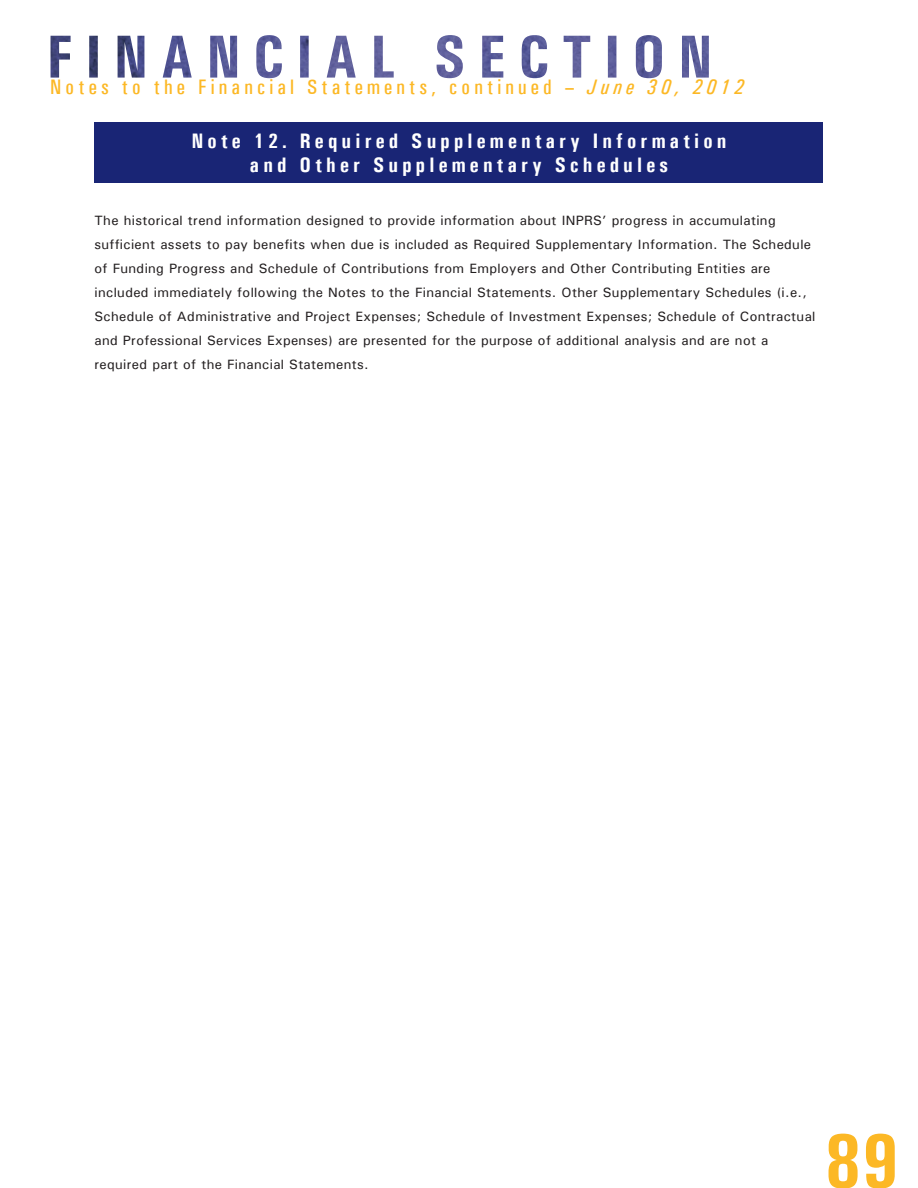
<style>
.page{position:relative;width:918px;height:1188px;background:#fff}
.page>*{position:absolute;margin:0;border:0;box-sizing:border-box;transform-origin:0 0}
.t1{font:700 condensed 78px "Univers";color:#fcb825}
.CAFR_Table_Headers{font:700 condensed 21px "Univers";letter-spacing:.2em;color:#fff}
.t2{font:500 condensed 21px "Univers";letter-spacing:.2em;color:#fcb825}
.Pa0{font:500 13.5px/24px "Univers";letter-spacing:.025em;color:#231f20}
.s1{font-style:italic}
</style>
<div class="page">
<img style="left:256px;top:35px;width:453px;height:43px">
<div style="left:94px;top:122px;width:730px;height:61px;background:#192575"></div>
<p class="t2" style="left:50px;top:75px;width:695px">Notes to the Financial Statements, continued – <span class="s1">June 30, 2012</span></p>
<p class="CAFR_Table_Headers" style="left:191px;top:128px;width:537px">Note 12. Required Supplementary Information</p>
<p class="CAFR_Table_Headers" style="left:250px;top:152px;width:420px">and Other Supplementary Schedules</p>
<p class="Pa0" style="left:94px;top:208px;width:722px">The historical trend information designed to provide information about INPRS’ progress in accumulating sufficient assets to pay benefits when due is included as Required Supplementary Information. The Schedule of Funding Progress and Schedule of Contributions from Employers and Other Contributing Entities are included immediately following the Notes to the Financial Statements. Other Supplementary Schedules (i.e., Schedule of Administrative and Project Expenses; Schedule of Investment Expenses; Schedule of Contractual and Professional Services Expenses) are presented for the purpose of additional analysis and are not a required part of the Financial Statements.</p>
<h1 class="t1" style="left:824px;top:1114px;width:76px">89</h1>
</div>
